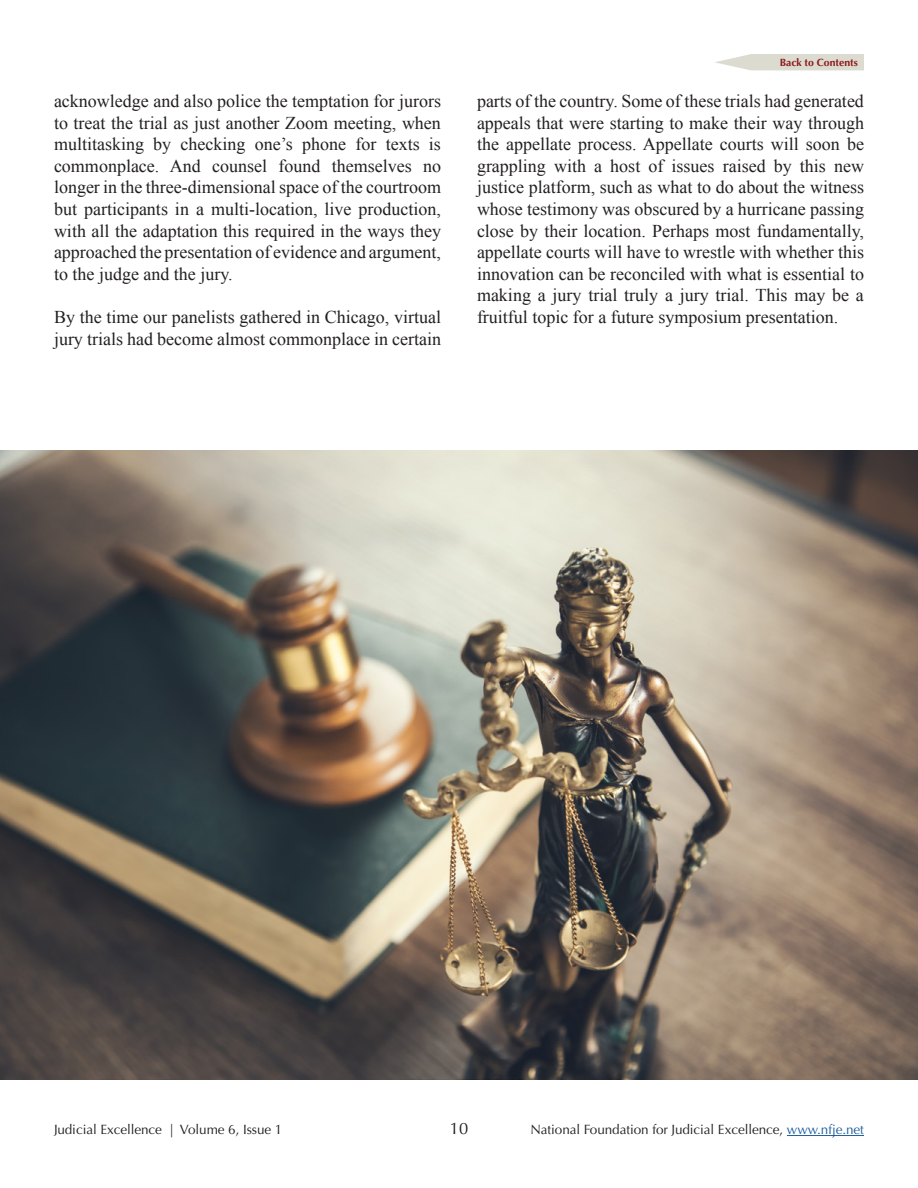
<style>
.page{position:relative;width:918px;height:1188px;background:#fff}
.page>*{position:absolute;margin:0;border:0;box-sizing:border-box;transform-origin:0 0}
.t1{font:18px/21.6px "Times New Roman";color:#231f20;text-align:justify}
.t2{font:16.5px "Optima LT Pro";color:#231f20}
.t3{font:13.5px "Optima LT Pro";letter-spacing:-.005em;color:#231f20}
.t4{font:700 10.5px "Optima";color:#8d191c}
.s1{color:#215e9e}
</style>
<div class="page">
<img style="left:0;top:450px;width:918px;height:630px">
<hr style="left:787px;top:1135px;width:77px;height:1px;background:#215e9e">
<svg style="left:715px;top:54px;width:149px;height:16px;background:#e0dfd4"></svg>
<p class="t1" style="left:54px;top:90px;width:389px">acknowledge and also police the temptation for jurors to treat the trial as just another Zoom meeting, when multitasking by checking one’s phone for texts is commonplace. And counsel found themselves no longer in the three-dimensional space of the courtroom but participants in a multi-location, live production, with all the adaptation this required in the ways they approached the presentation of evidence and argument, to the judge and the jury.</p>
<p class="t1" style="left:54px;top:306px;width:389px">By the time our panelists gathered in Chicago, virtual jury trials had become almost commonplace in certain</p>
<p class="t4" style="left:780px;top:56px;width:79px">Back to Contents</p>
<p class="t1" style="left:477px;top:90px;width:389px">parts of the country. Some of these trials had generated appeals that were starting to make their way through the appellate process. Appellate courts will soon be grappling with a host of issues raised by this new justice platform, such as what to do about the witness whose testimony was obscured by a hurricane passing close by their location. Perhaps most fundamentally, appellate courts will have to wrestle with whether this innovation can be reconciled with what is essential to making a jury trial truly a jury trial. This may be a fruitful topic for a future symposium presentation.</p>
<p class="t3" style="left:54px;top:1121px;width:230px">Judicial Excellence | Volume 6, Issue 1</p>
<p class="t2" style="left:450px;top:1118px;width:20px">10</p>
<p class="t3" style="left:530px;top:1121px;width:335px">National Foundation for Judicial Excellence, <span class="s1">www.nfje.net</span></p>
</div>
